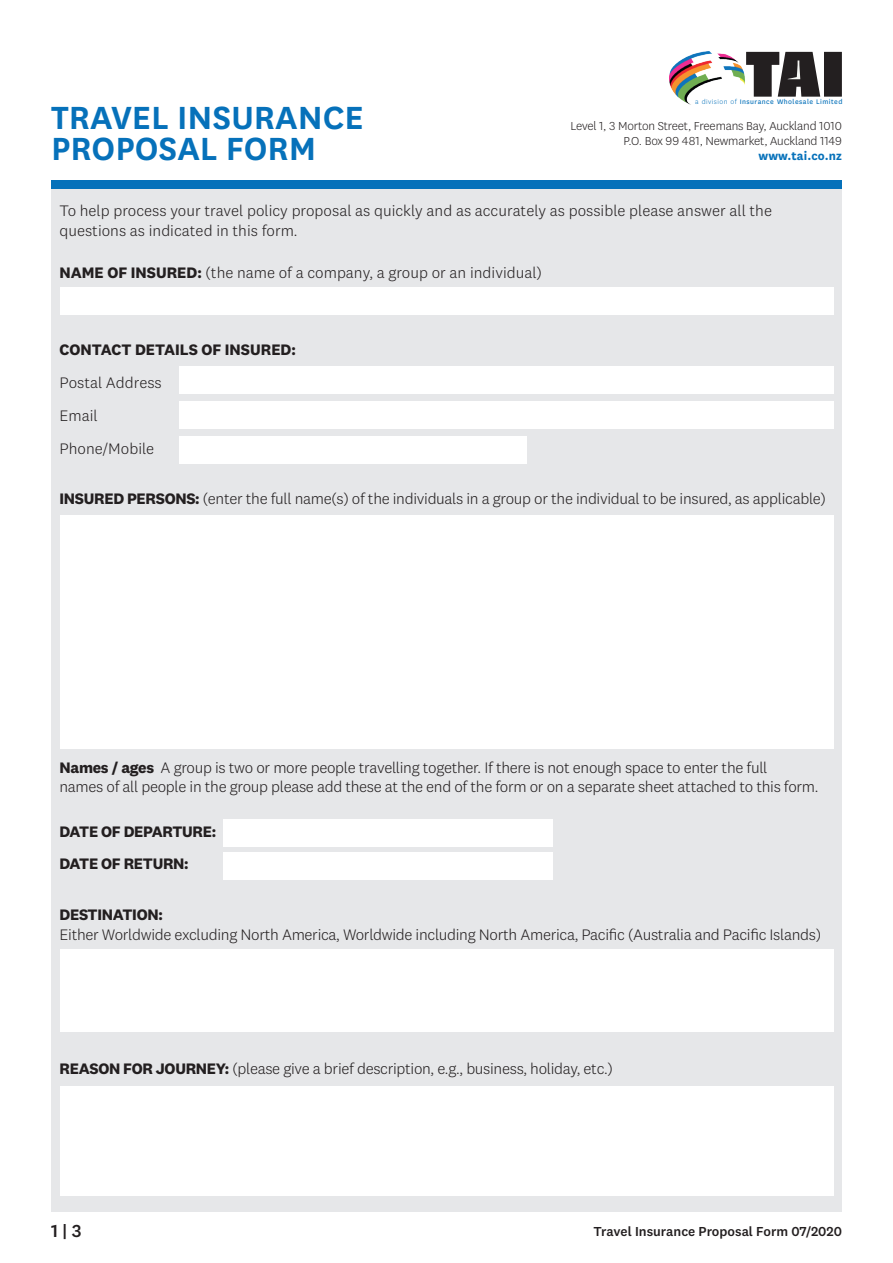
<style>
.page{position:relative;width:893px;height:1263px;background:#fff}
.page>*{position:absolute;margin:0;border:0;box-sizing:border-box;transform-origin:0 0}
.t1{font:600 37.5px/31.5px "National";color:#0671ba}
.t2{font:500 18px "National 2";color:#231f20}
.t3{font:300 15.75px/19.5px "National 2";letter-spacing:-.02em;color:#231f20}
.t4{font:300 15.75px/33px "National 2";color:#231f20}
.t5{font:700 15.75px/32px "National 2";letter-spacing:-.02em;color:#231f20}
.t6{font:700 15.75px "National 2";color:#231f20}
.t7{font:300 13.5px/15px "National";letter-spacing:-.01em;color:#231f20;text-align:right}
.t8{font:500 13.5px "National 2";color:#231f20}
.t9{font:7.65px "National";letter-spacing:.06em;color:#0671ba}
.s1{font-weight:300}
.s2{font-family:"National 2";font-size:12px}
.s3{font-weight:700;color:#0671ba}
.s4{font-weight:700}
</style>
<div class="page">
<div style="left:51px;top:189px;width:791px;height:1023px;background:#e6e7e9"></div>
<img style="left:670px;top:52px;width:75px;height:52px">
<svg style="left:746px;top:52px;width:96px;height:45px"></svg>
<div style="left:51px;top:180px;width:791px;height:9px;background:#0671ba"></div>
<div style="left:60px;top:287px;width:773px;height:28px;background:#fff"></div>
<div style="left:60px;top:515px;width:773px;height:233px;background:#fff"></div>
<div style="left:60px;top:949px;width:773px;height:82px;background:#fff"></div>
<div style="left:60px;top:1086px;width:773px;height:109px;background:#fff"></div>
<div style="left:223px;top:819px;width:330px;height:27px;background:#fff"></div>
<div style="left:223px;top:852px;width:330px;height:28px;background:#fff"></div>
<div style="left:179px;top:366px;width:654px;height:28px;background:#fff"></div>
<div style="left:179px;top:401px;width:654px;height:28px;background:#fff"></div>
<div style="left:179px;top:436px;width:347px;height:28px;background:#fff"></div>
<h1 class="t1" style="left:51px;top:99px;width:314px">TRAVEL INSURANCE<br>PROPOSAL FORM</h1>
<p class="t9" style="left:695px;top:96px;width:149px"><span class="s1">a division of</span> Insurance Wholesale Limited</p>
<p class="t7" style="left:570px;top:118px;width:273px">Level <span class="s2">1</span>, <span class="s2">3</span> Morton Street, Freemans Bay, Auckland <span class="s2">1010<br></span>P.O. Box <span class="s2">99 481</span>, Newmarket, Auckland <span class="s2">1149 </span><span class="s3">www.tai.co.nz</span></p>
<p class="t4" style="left:60px;top:201px;width:714px;line-height:19.5px">To help process your travel policy proposal as quickly and as accurately as possible please answer all the questions as indicated in this form.</p>
<p class="t4" style="left:60px;top:256px;width:484px"><span class="s4">NAME OF INSURED:</span> (the name of a company, a group or an individual)</p>
<p class="t6" style="left:60px;top:340px;width:238px">CONTACT DETAILS OF INSURED:</p>
<p class="t4" style="left:60px;top:366px;width:104px">Postal Address<br>Email<br>Phone/Mobile</p>
<p class="t3" style="left:60px;top:489px;width:768px"><span class="s4">INSURED PERSONS:</span> (enter the full name(s) of the individuals in a group or the individual to be insured, as applicable)</p>
<p class="t3" style="left:60px;top:757px;width:760px"><span class="s4">Names / ages</span> A group is two or more people travelling together. If there is not enough space to enter the full<br>names of all people in the group please add these at the end of the form or on a separate sheet attached to this form.</p>
<p class="t5" style="left:60px;top:815px;width:158px">DATE OF DEPARTURE:<br>DATE OF RETURN:</p>
<p class="t5" style="left:60px;top:899px;width:105px">DESTINATION:</p>
<p class="t3" style="left:60px;top:924px;width:763px">Either Worldwide excluding North America, Worldwide including North America, Pacific (Australia and Pacific Islands)</p>
<p class="t3" style="left:60px;top:1058px;width:555px"><span class="s4">REASON FOR JOURNEY:</span> (please give a brief description, e.g., business, holiday, etc.)</p>
<p class="t2" style="left:51px;top:1220px;width:32px">1 | 3</p>
<p class="t8" style="left:594px;top:1223px;width:250px">Travel Insurance Proposal Form 07/2020</p>
</div>
